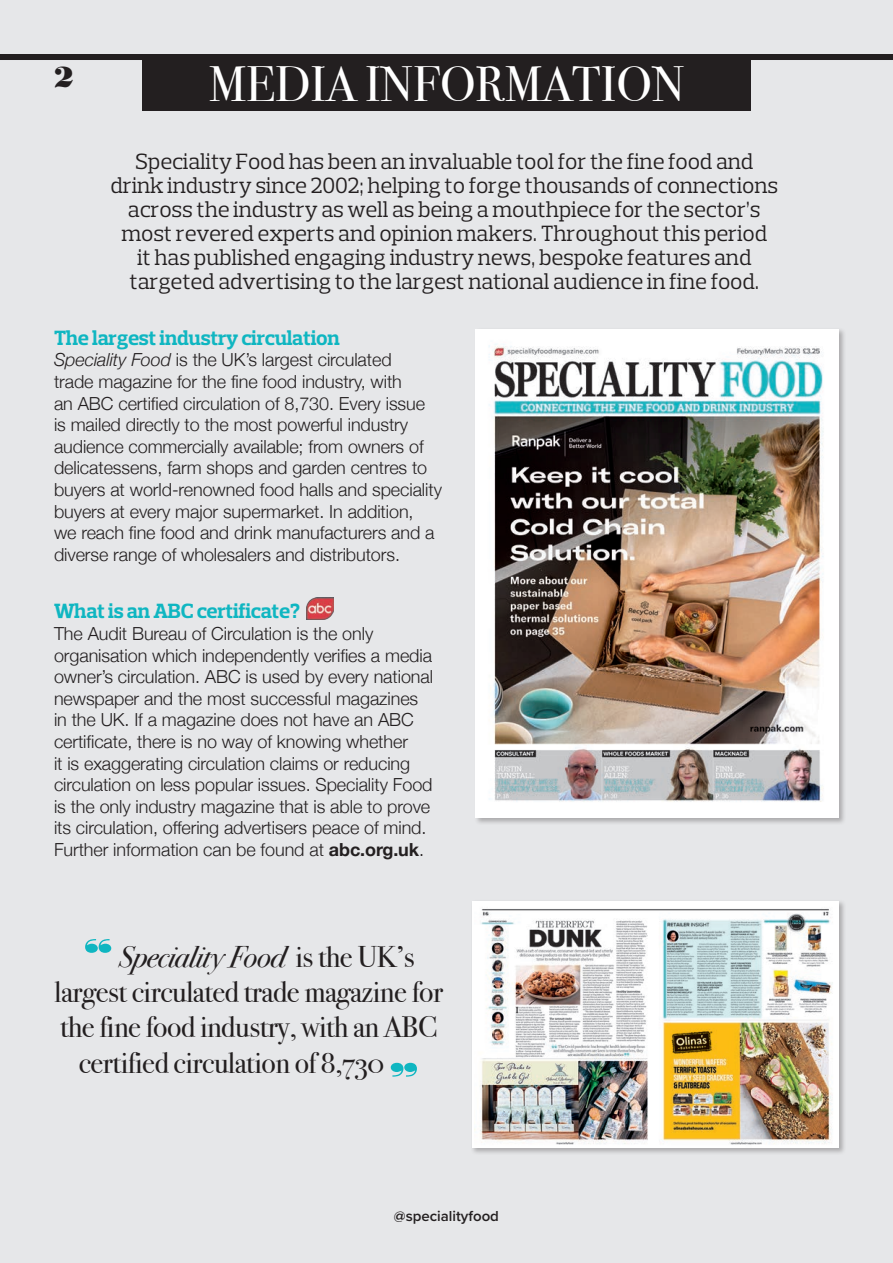
<style>
.page{position:relative;width:893px;height:1263px;background:#e6e7e9}
.page>*{position:absolute;margin:0;border:0;box-sizing:border-box;transform-origin:0 0}
.SF_BODY_COPY{font:700 expanded 52.8px "Bodoni URW";color:#0fb6c1}
.t1{font:49.5px "Bodoni Svty Two OSITCTT";color:#fff}
.SF_BODY_COPY-2{font:30px "Bodoni Svty Two OSITCTT";letter-spacing:-.015em;color:#231f20}
.SF_BODY_COPY-3{font:italic 30px "Bodoni Svty Two OSITCTT";letter-spacing:-.015em;color:#231f20}
.t2{font:700 expanded 30px "Bodoni URW";color:#231f20}
.New_Standfirst{font:22.5px/24px "Prelo Slab";letter-spacing:-.01em;color:#231f20;text-align:center}
.New_Subhead{font:700 21px "Prelo Slab";letter-spacing:-.015em;color:#0fb6c1}
.t3{font:300 18px/21.6px "Helvetica Neue";letter-spacing:-.005em;color:#231f20}
.t4{font:600 15px "Proxima Nova";color:#231f20}
.s1{font-style:italic}
.s2{font-weight:700}
.s3{font-family:"Bodoni URW";font-weight:700;font-style:normal;font-stretch:expanded;font-size:52.8px;color:#0fb6c1}
.s4{font-style:normal}
</style>
<div class="page">
<div style="left:0;top:54px;width:893px;height:6px;background:#231f20"></div>
<div style="left:143px;top:56px;width:608px;height:55px;background:#231f20"></div>
<div style="left:471px;top:899px;width:375px;height:256px;background:#231f20;opacity:.3"></div>
<div style="left:472px;top:901px;width:367px;height:247px;background:#fff"></div>
<img style="left:480px;top:908px;width:353px;height:237px">
<div style="left:474px;top:327px;width:372px;height:498px;background:#231f20;opacity:.3"></div>
<img style="left:477px;top:329px;width:360px;height:487px">
<img style="left:306px;top:598px;width:27px;height:22px">
<p class="t2" style="left:54px;top:60px;width:22px">2</p>
<p class="t1" style="left:209px;top:54px;width:477px">MEDIA INFORMATION</p>
<p class="New_Standfirst" style="left:111px;top:149px;width:669px">Speciality Food has been an invaluable tool for the fine food and drink industry since 2002; helping to forge thousands of connections across the industry as well as being a mouthpiece for the sector’s most revered experts and opinion makers. Throughout this period<br>it has published engaging industry news, bespoke features and targeted advertising to the largest national audience in fine food.</p>
<p class="New_Subhead" style="left:54px;top:325px;width:287px">The largest industry circulation</p>
<p class="t3" style="left:54px;top:348px;width:390px"><span class="s1">Speciality Food</span> is the UK’s largest circulated<br>trade magazine for the fine food industry, with<br>an ABC certified circulation of 8,730. Every issue<br>is mailed directly to the most powerful industry audience commercially available; from owners of delicatessens, farm shops and garden centres to buyers at world-renowned food halls and speciality buyers at every major supermarket. In addition,<br>we reach fine food and drink manufacturers and a diverse range of wholesalers and distributors.</p>
<p class="New_Subhead" style="left:54px;top:598px;width:248px">What is an ABC certificate?</p>
<p class="t3" style="left:54px;top:621px;width:381px">The Audit Bureau of Circulation is the only organisation which independently verifies a media owner’s circulation. ABC is used by every national newspaper and the most successful magazines in the UK. If a magazine does not have an ABC certificate, there is no way of knowing whether<br>it is exaggerating circulation claims or reducing circulation on less popular issues. Speciality Food is the only industry magazine that is able to prove its circulation, offering advertisers peace of mind.<br>Further information can be found at <span class="s2">abc.org.uk</span>.</p>
<p class="SF_BODY_COPY-3" style="left:83px;top:938px;width:333px"><span class="s3">“</span> Speciality Food <span class="s4">is the UK’s</span></p>
<p class="SF_BODY_COPY-2" style="left:55px;top:974px;width:390px">largest circulated trade magazine for</p>
<p class="SF_BODY_COPY-2" style="left:60px;top:1009px;width:379px">the fine food industry, with an ABC</p>
<p class="SF_BODY_COPY-2" style="left:79px;top:1044px;width:307px">certified circulation of 8,730</p>
<p class="SF_BODY_COPY" style="left:389px;top:1051px;width:32px">”</p>
<p class="t4" style="left:394px;top:1205px;width:107px">@specialityfood</p>
</div>
